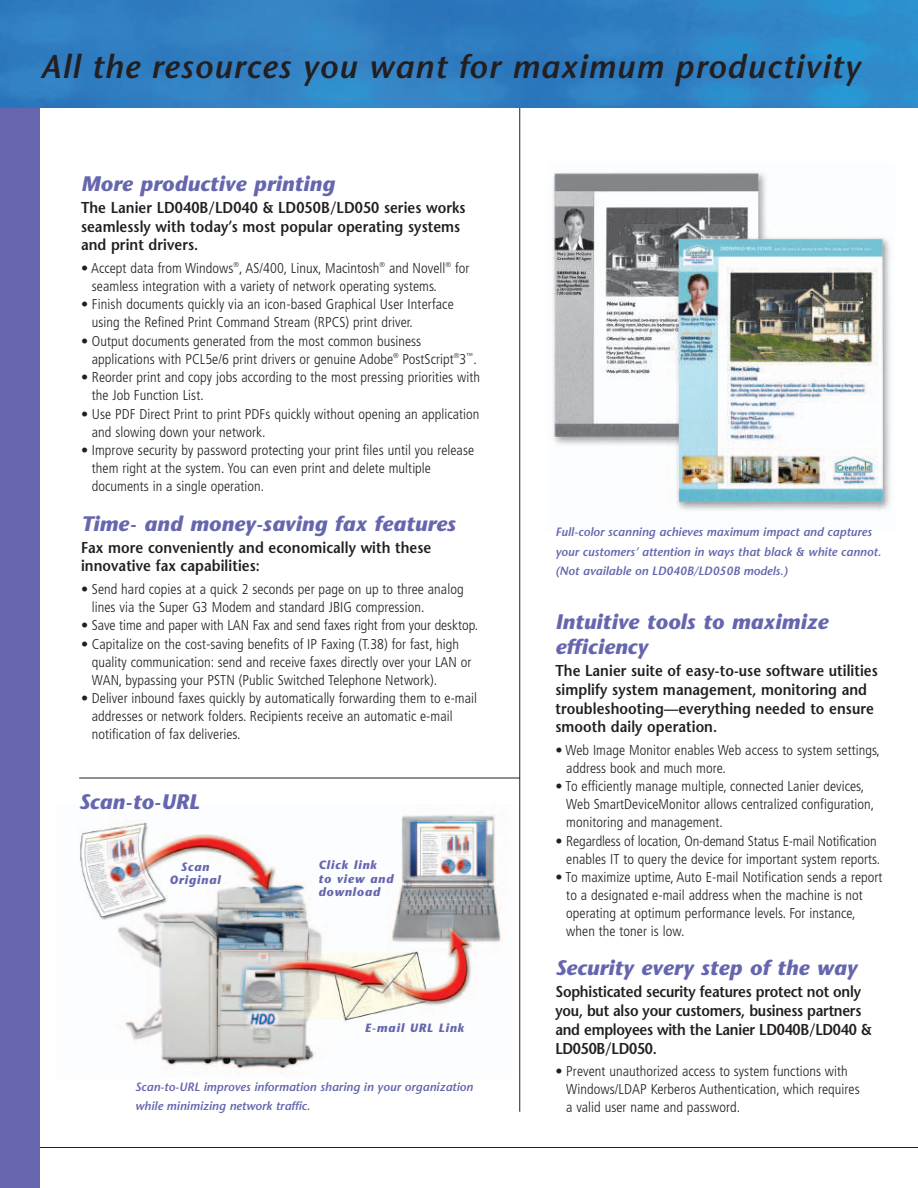
<style>
.page{position:relative;width:918px;height:1188px;background:#fff}
.page>*{position:absolute;margin:0;border:0;box-sizing:border-box;transform-origin:0 0}
.t1{font:italic 600 33px "Stone Sans";letter-spacing:.035em;color:#231f20}
.t2{font:italic 700 21px/24.8px "Stone Sans";letter-spacing:.005em;color:#6566ae}
.t3{font:600 15.75px/18.8px "Stone Sans";letter-spacing:.005em;color:#231f20;scale:.9 1}
.t4{font:600 15.75px/18.8px "Stone Sans";letter-spacing:-.015em;color:#231f20;scale:.9 1}
.t5{font:300 condensed 14.25px/18px "Frutiger";letter-spacing:.005em;color:#231f20}
.t6{font:italic 600 12px/19.5px "Stone Sans";color:#6566ae}
.t7{font:italic 700 12px/13.5px "Stone Sans";letter-spacing:.065em;color:#6566ae;text-align:center}
</style>
<div class="page">
<img style="left:80px;top:814px;width:422px;height:260px">
<hr style="left:519px;top:105px;width:1px;height:1007px;background:#231f20">
<hr style="left:79px;top:778px;width:441px;height:1px;background:#231f20">
<hr style="left:34px;top:1147px;width:884px;height:1px;background:#231f20">
<div style="left:0;top:105px;width:40px;height:1083px;background:#6566ae"></div>
<img style="left:0;top:0;width:918px;height:108px">
<img style="left:553px;top:171px;width:338px;height:340px">
<h1 class="t1" style="left:40px;top:54px;width:821px">All the resources you want for maximum productivity</h1>
<h2 class="t2" style="left:81px;top:173px;width:255px">More productive printing</h2>
<p class="t3" style="left:81px;top:200px;width:429px">The Lanier LD040B/LD040 &amp; LD050B/LD050 series works seamlessly with today’s most popular operating systems and print drivers.</p>
<p class="t5" style="left:92px;top:260px;width:379px;text-indent:-11px">• Accept data from Windows<sup>®</sup>, AS/400, Linux, Macintosh<sup>®</sup> and Novell<sup>®</sup> for seamless integration with a variety of network operating systems.</p>
<p class="t5" style="left:92px;top:296px;width:363px;text-indent:-11px">• Finish documents quickly via an icon-based Graphical User Interface using the Refined Print Command Stream (RPCS) print driver.</p>
<p class="t5" style="left:92px;top:333px;width:387px;text-indent:-11px">• Output documents generated from the most common business applications with PCL5e/6 print drivers or genuine Adobe<sup>®</sup> PostScript<sup>®</sup>3<sup>™</sup>.</p>
<p class="t5" style="left:92px;top:370px;width:390px;text-indent:-11px">• Reorder print and copy jobs according to the most pressing priorities with the Job Function List.</p>
<p class="t5" style="left:92px;top:406px;width:389px;text-indent:-11px">• Use PDF Direct Print to print PDFs quickly without opening an application and slowing down your network.</p>
<p class="t5" style="left:92px;top:443px;width:384px;text-indent:-11px">• Improve security by password protecting your print files until you release them right at the system. You can even print and delete multiple documents in a single operation.</p>
<h2 class="t2" style="left:81px;top:513px;width:376px">Time- and money-saving fax features</h2>
<p class="t3" style="left:81px;top:539px;width:391px">Fax more conveniently and economically with these innovative fax capabilities:</p>
<p class="t5" style="left:92px;top:581px;width:373px;text-indent:-11px">• Send hard copies at a quick 2 seconds per page on up to three analog lines via the Super G3 Modem and standard JBIG compression.</p>
<p class="t5" style="left:81px;top:617px;width:399px">• Save time and paper with LAN Fax and send faxes right from your desktop.</p>
<p class="t5" style="left:92px;top:636px;width:381px;text-indent:-11px">• Capitalize on the cost-saving benefits of IP Faxing (T.38) for fast, high quality communication: send and receive faxes directly over your LAN or<br>WAN, bypassing your PSTN (Public Switched Telephone Network).</p>
<p class="t5" style="left:92px;top:690px;width:387px;text-indent:-11px">• Deliver inbound faxes quickly by automatically forwarding them to e-mail addresses or network folders. Recipients receive an automatic e-mail notification of fax deliveries.</p>
<h2 class="t2" style="left:79px;top:791px;width:122px">Scan-to-URL</h2>
<p class="t7" style="left:169px;top:861px;width:53px">Scan<br>Original</p>
<p class="t7" style="left:318px;top:860px;width:76px;text-align:left">Click link<br>to view and download</p>
<p class="t7" style="left:365px;top:1023px;width:101px">E-mail URL Link</p>
<p class="t6" style="left:135px;top:1078px;width:339px">Scan-to-URL improves information sharing in your organization while minimizing network traffic.</p>
<p class="t6" style="left:555px;top:524px;width:327px">Full-color scanning achieves maximum impact and captures your customers’ attention in ways that black &amp; white cannot. (Not available on LD040B/LD050B models.)</p>
<h2 class="t2" style="left:555px;top:612px;width:274px">Intuitive tools to maximize efficiency</h2>
<p class="t3" style="left:555px;top:663px;width:360px">The Lanier suite of easy-to-use software utilities simplify system management, monitoring and troubleshooting—everything needed to ensure smooth daily operation.</p>
<p class="t5" style="left:566px;top:742px;width:315px;text-indent:-11px">• Web Image Monitor enables Web access to system settings, address book and much more.</p>
<p class="t5" style="left:566px;top:778px;width:310px;text-indent:-11px">• To efficiently manage multiple, connected Lanier devices,<br>Web SmartDeviceMonitor allows centralized configuration, monitoring and management.</p>
<p class="t5" style="left:555px;top:833px;width:326px;text-align:right">• Regardless of location, On-demand Status E-mail Notification enables IT to query the device for important system reports.</p>
<p class="t5" style="left:566px;top:869px;width:318px;text-indent:-11px">• To maximize uptime, Auto E-mail Notification sends a report to a designated e-mail address when the machine is not operating at optimum performance levels. For instance, when the toner is low.</p>
<h2 class="t2" style="left:555px;top:958px;width:303px">Security every step of the way</h2>
<p class="t4" style="left:555px;top:984px;width:353px">Sophisticated security features protect not only you, but also your customers, business partners and employees with the Lanier LD040B/LD040 &amp; LD050B/LD050.</p>
<p class="t5" style="left:566px;top:1063px;width:295px;text-indent:-11px">• Prevent unauthorized access to system functions with<br>Windows/LDAP Kerberos Authentication, which requires a valid user name and password.</p>
</div>
